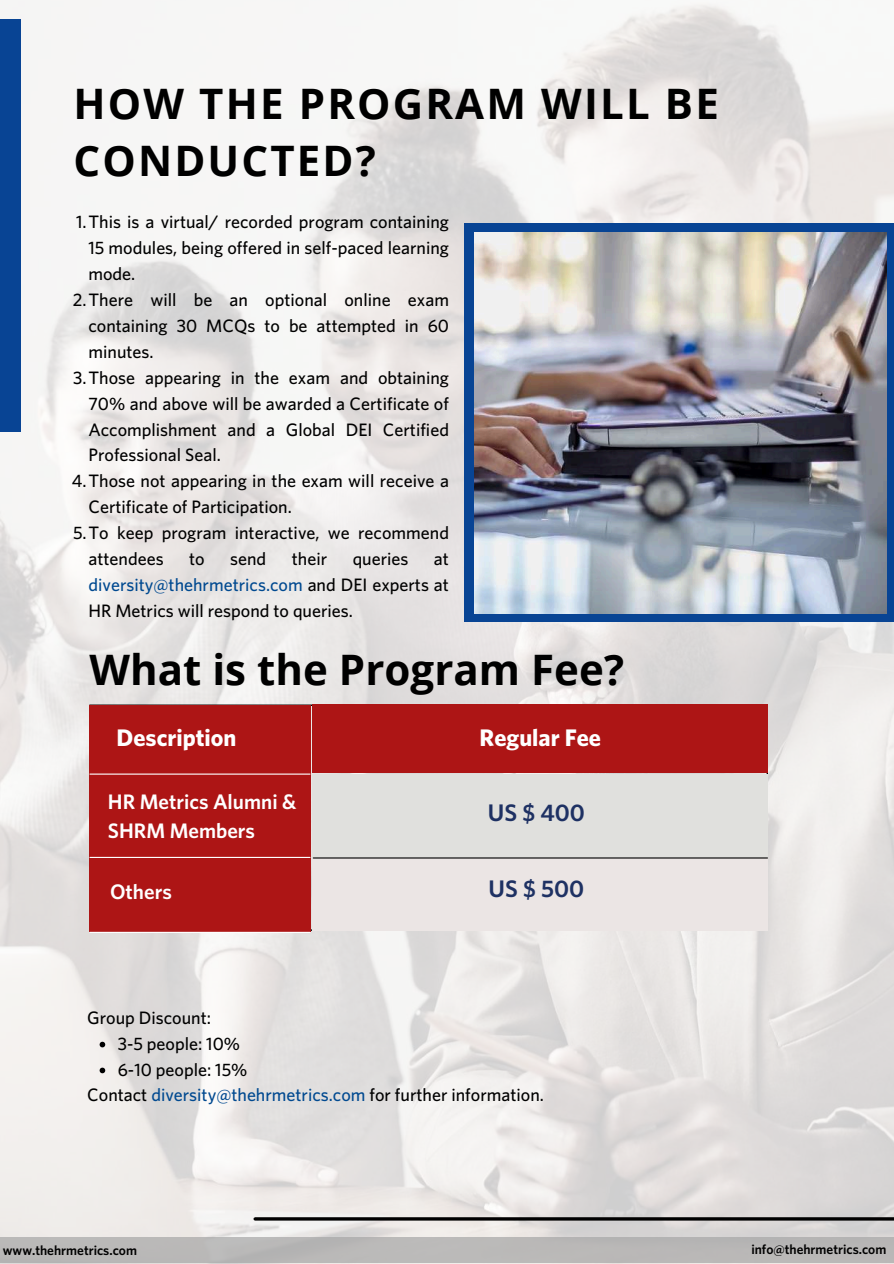
<style>
.page{position:relative;width:894px;height:1264px;background:#fff}
.page>*{position:absolute;margin:0;border:0;box-sizing:border-box;transform-origin:0 0}
.t1{font:700 42px "Open Sans";letter-spacing:.05em;color:#000}
.t2{font:700 42px "Open Sans";color:#000}
.t3{font:700 24px "Whitney";color:#fff}
.t4{font:600 24px "Whitney";color:#1e3163}
.t5{font:600 21px/29.2px "Whitney";color:#fff}
.t6{font:500 18px/25.8px "Whitney";color:#000;text-align:justify}
.t7{font:600 13.5px "Whitney";color:#000}
.s1{color:#004990}
</style>
<div class="page">
<img style="left:0;top:0;width:893px;height:1237px">
<div style="left:0;top:19px;width:21px;height:412px;background:#084494"></div>
<div style="left:464px;top:224px;width:429px;height:398px;background:#084494"></div>
<hr style="left:255px;top:1217px;width:638px;height:3px;background:#000">
<img style="left:474px;top:233px;width:412px;height:380px">
<div style="left:0;top:1237px;width:893px;height:26px;background:#bab8b7"></div>
<div style="left:312px;top:704px;width:455px;height:69px;background:#ad1515"></div>
<div style="left:312px;top:774px;width:455px;height:83px;background:#e0e0dd"></div>
<div style="left:312px;top:858px;width:455px;height:72px;background:#ebe5e4"></div>
<div style="left:89px;top:705px;width:221px;height:69px;background:#ad1515"></div>
<div style="left:89px;top:774px;width:221px;height:75px;background:#ad1515"></div>
<div style="left:89px;top:849px;width:221px;height:82px;background:#ad1515"></div>
<hr style="left:90px;top:773px;width:220px;height:1px;background:#fff">
<hr style="left:90px;top:856px;width:220px;height:2px;background:#fff">
<hr style="left:313px;top:857px;width:454px;height:1px;background:#000">
<hr style="left:90px;top:931px;width:220px;height:1px;background:#fff">
<svg style="left:100px;top:1041px;width:5px;height:6px"></svg>
<svg style="left:100px;top:1067px;width:5px;height:6px"></svg>
<h1 class="t1" style="left:74px;top:74px;width:646px">HOW THE PROGRAM WILL BE</h1>
<h1 class="t1" style="left:74px;top:131px;width:304px">CONDUCTED?</h1>
<p class="t6" style="left:76px;top:209px;width:374px">1.This is a virtual/ recorded program containing</p>
<p class="t6" style="left:88px;top:235px;width:362px">15 modules, being offered in self-paced learning</p>
<p class="t6" style="left:88px;top:260px;width:48px">mode.</p>
<p class="t6" style="left:73px;top:286px;width:377px">2.There will be an optional online exam</p>
<p class="t6" style="left:88px;top:312px;width:362px">containing 30 MCQs to be attempted in 60</p>
<p class="t6" style="left:88px;top:338px;width:67px">minutes.</p>
<p class="t6" style="left:73px;top:364px;width:377px">3.Those appearing in the exam and obtaining</p>
<p class="t6" style="left:88px;top:390px;width:362px">70% and above will be awarded a Certificate of</p>
<p class="t6" style="left:88px;top:416px;width:362px">Accomplishment and a Global DEI Certified</p>
<p class="t6" style="left:88px;top:442px;width:134px">Professional Seal.</p>
<p class="t6" style="left:72px;top:467px;width:378px">4.Those not appearing in the exam will receive a</p>
<p class="t6" style="left:88px;top:493px;width:205px">Certificate of Participation.</p>
<p class="t6" style="left:73px;top:519px;width:377px">5.To keep program interactive, we recommend</p>
<p class="t6" style="left:88px;top:545px;width:77px">attendees</p>
<p class="t6" style="left:189px;top:545px;width:17px">to</p>
<p class="t6" style="left:230px;top:545px;width:38px">send</p>
<p class="t6" style="left:292px;top:545px;width:37px">their</p>
<p class="t6" style="left:352px;top:545px;width:57px">queries</p>
<p class="t6" style="left:88px;top:545px;width:362px;text-indent:345px">at <span class="s1">diversity@thehrmetrics.com</span> and DEI experts at HR Metrics will respond to queries.</p>
<h1 class="t2" style="left:89px;top:639px;width:536px">What is the Program Fee?</h1>
<h2 class="t3" style="left:116px;top:722px;width:121px">Description</h2>
<p class="t5" style="left:108px;top:786px;width:190px">HR Metrics Alumni &amp;<br>SHRM Members</p>
<h2 class="t3" style="left:479px;top:722px;width:123px">Regular Fee</h2>
<h2 class="t4" style="left:488px;top:798px;width:98px">US $ 400</h2>
<p class="t5" style="left:110px;top:876px;width:63px">Others</p>
<h2 class="t4" style="left:488px;top:874px;width:97px">US $ 500</h2>
<p class="t6" style="left:87px;top:1004px;width:125px">Group Discount:</p>
<p class="t6" style="left:118px;top:1029px;width:124px">3-5 people: 10%</p>
<p class="t6" style="left:118px;top:1055px;width:131px">6-10 people: 15%</p>
<p class="t6" style="left:87px;top:1081px;width:458px">Contact <span class="s1">diversity@thehrmetrics.com</span> for further information.</p>
<p class="t7" style="left:3px;top:1241px;width:136px">www.thehrmetrics.com</p>
<p class="t7" style="left:751px;top:1240px;width:136px">info@thehrmetrics.com</p>
</div>
